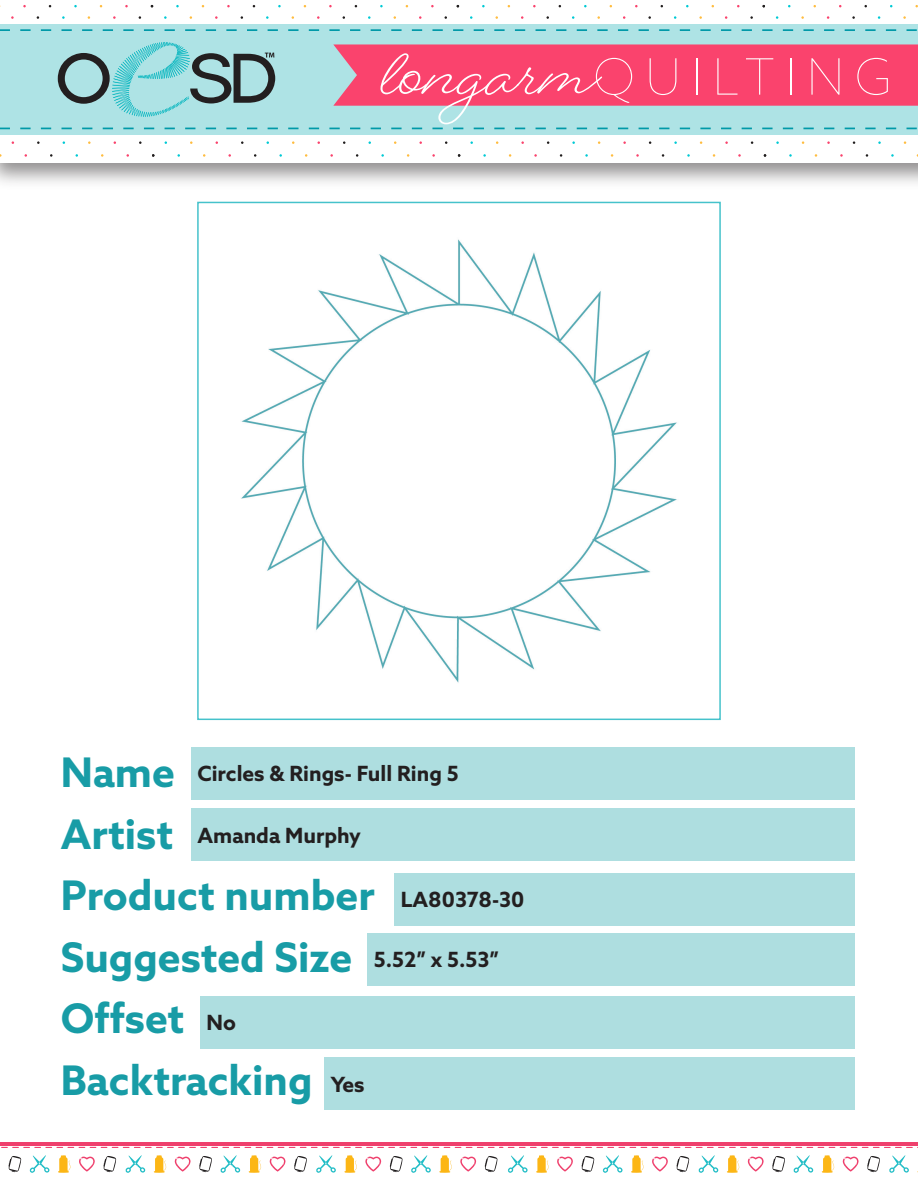
<style>
.page{position:relative;width:918px;height:1188px;background:#fff}
.page>*{position:absolute;margin:0;border:0;box-sizing:border-box;transform-origin:0 0}
.t1{font:100 50.25px "Azo Sans";letter-spacing:.2em;color:#fff}
.t2{font:700 40.8px/61.5px "Azo Sans";color:#189ca6}
.t3{font:700 21px "Azo Sans";color:#231f20}
</style>
<div class="page">
<img style="left:241px;top:239px;width:436px;height:444px">
<div style="left:197px;top:202px;width:524px;height:518px;border:2px solid #45c2cb"></div>
<div style="left:0;top:24px;width:918px;height:110px;background:#aee3e5"></div>
<svg style="left:0;top:29px;width:917px;height:2px"></svg>
<svg style="left:0;top:128px;width:330px;height:2px"></svg>
<svg style="left:57px;top:42px;width:219px;height:75px"></svg>
<svg style="left:330px;top:44px;width:588px;height:86px"></svg>
<svg style="left:8px;top:1156px;width:13px;height:16px"></svg>
<svg style="left:58px;top:1155px;width:13px;height:18px"></svg>
<svg style="left:79px;top:1157px;width:16px;height:15px"></svg>
<svg style="left:30px;top:1155px;width:19px;height:18px"></svg>
<svg style="left:103px;top:1156px;width:13px;height:16px"></svg>
<svg style="left:154px;top:1155px;width:12px;height:18px"></svg>
<svg style="left:175px;top:1157px;width:16px;height:15px"></svg>
<svg style="left:126px;top:1155px;width:19px;height:18px"></svg>
<svg style="left:199px;top:1156px;width:13px;height:16px"></svg>
<svg style="left:248px;top:1155px;width:13px;height:18px"></svg>
<svg style="left:270px;top:1157px;width:16px;height:15px"></svg>
<svg style="left:221px;top:1155px;width:19px;height:18px"></svg>
<svg style="left:294px;top:1156px;width:13px;height:16px"></svg>
<svg style="left:344px;top:1155px;width:13px;height:18px"></svg>
<svg style="left:365px;top:1157px;width:16px;height:15px"></svg>
<svg style="left:316px;top:1155px;width:20px;height:18px"></svg>
<svg style="left:390px;top:1156px;width:13px;height:16px"></svg>
<svg style="left:439px;top:1155px;width:13px;height:18px"></svg>
<svg style="left:460px;top:1157px;width:16px;height:15px"></svg>
<svg style="left:411px;top:1155px;width:20px;height:18px"></svg>
<svg style="left:485px;top:1156px;width:13px;height:16px"></svg>
<hr style="left:0;top:1142px;width:502px;height:3px;background:#ef406d">
<svg style="left:1px;top:1147px;width:494px;height:1px"></svg>
<svg style="left:536px;top:1155px;width:13px;height:18px"></svg>
<svg style="left:557px;top:1157px;width:16px;height:15px"></svg>
<svg style="left:508px;top:1155px;width:20px;height:18px"></svg>
<svg style="left:581px;top:1156px;width:13px;height:16px"></svg>
<svg style="left:631px;top:1155px;width:13px;height:18px"></svg>
<svg style="left:652px;top:1157px;width:16px;height:15px"></svg>
<svg style="left:603px;top:1155px;width:20px;height:18px"></svg>
<svg style="left:676px;top:1156px;width:13px;height:16px"></svg>
<svg style="left:727px;top:1155px;width:12px;height:18px"></svg>
<svg style="left:748px;top:1157px;width:16px;height:15px"></svg>
<svg style="left:699px;top:1155px;width:19px;height:18px"></svg>
<svg style="left:772px;top:1156px;width:13px;height:16px"></svg>
<svg style="left:822px;top:1155px;width:12px;height:18px"></svg>
<svg style="left:843px;top:1157px;width:16px;height:15px"></svg>
<svg style="left:794px;top:1155px;width:19px;height:18px"></svg>
<svg style="left:867px;top:1156px;width:13px;height:16px"></svg>
<svg style="left:889px;top:1155px;width:20px;height:18px"></svg>
<hr style="left:500px;top:1142px;width:418px;height:3px;background:#ef406d">
<svg style="left:499px;top:1147px;width:419px;height:1px"></svg>
<div style="left:191px;top:747px;width:664px;height:53px;background:#aedee0"></div>
<div style="left:191px;top:808px;width:664px;height:53px;background:#aedee0"></div>
<div style="left:394px;top:873px;width:461px;height:52px;background:#aedee0"></div>
<div style="left:367px;top:933px;width:488px;height:52px;background:#aedee0"></div>
<div style="left:200px;top:996px;width:655px;height:52px;background:#aedee0"></div>
<div style="left:324px;top:1057px;width:531px;height:53px;background:#aedee0"></div>
<h1 class="t1" style="left:593px;top:45px;width:300px">QUILTING</h1>
<h2 class="t2" style="left:61px;top:741px;width:315px">Name<br>Artist<br>Product number<br>Suggested Size<br>Offset<br>Backtracking</h2>
<p class="t3" style="left:198px;top:760px;width:263px">Circles &amp; Rings- Full Ring 5</p>
<p class="t3" style="left:198px;top:822px;width:165px">Amanda Murphy</p>
<p class="t3" style="left:401px;top:886px;width:125px">LA80378-30</p>
<p class="t3" style="left:374px;top:946px;width:127px">5.52” x 5.53”</p>
<p class="t3" style="left:207px;top:1009px;width:31px">No</p>
<p class="t3" style="left:331px;top:1070px;width:35px">Yes</p>
</div>
